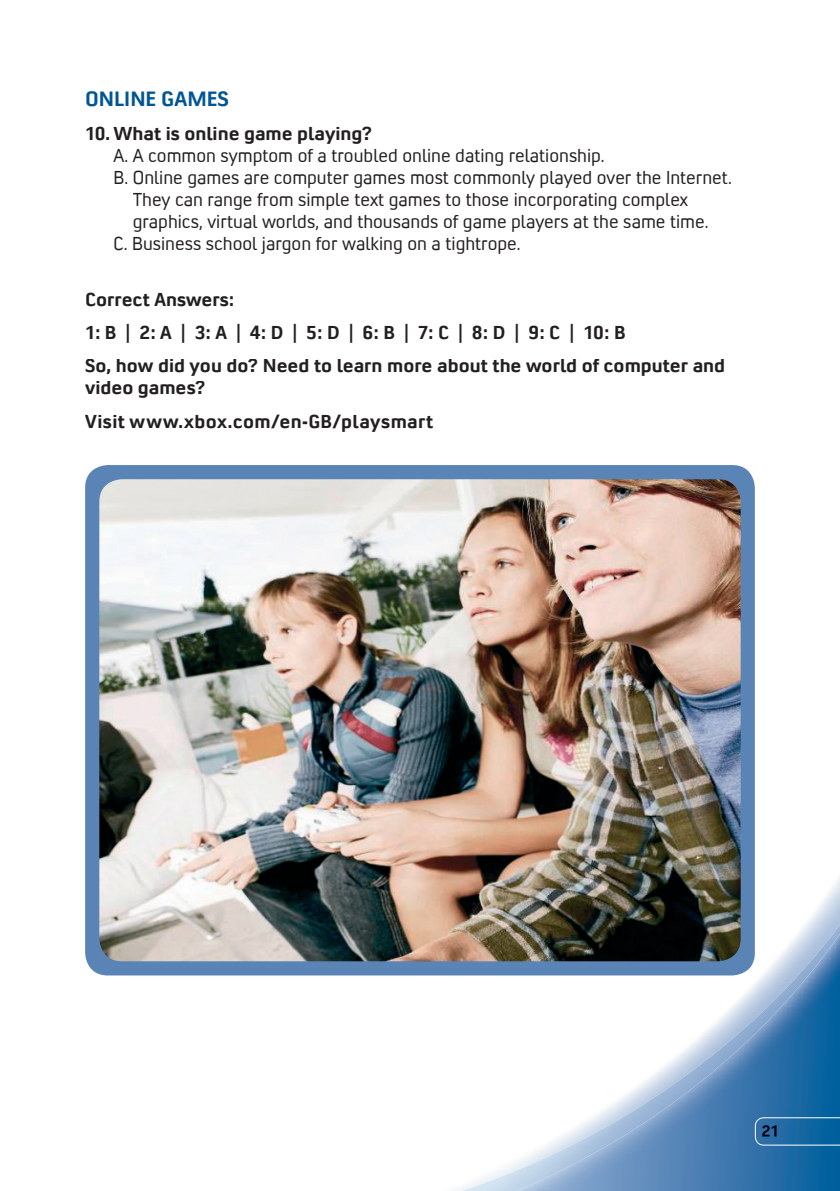
<style>
.page{position:relative;width:840px;height:1191px;background:#fff}
.page>*{position:absolute;margin:0;border:0;box-sizing:border-box;transform-origin:0 0}
.t1{font:700 21px "Convection";color:#005594}
.t2{font:19px "Convection";color:#231f20}
.t3{font:700 19px/33.4px "Convection";color:#231f20}
</style>
<div class="page">
<img style="left:462px;top:925px;width:377px;height:266px">
<img style="left:516px;top:933px;width:323px;height:258px">
<svg style="left:754px;top:1117px;width:85px;height:28px;background:#246ca2"></svg>
<div style="left:85px;top:465px;width:669px;height:510px;background:#5b84b6;border-radius:23px"></div>
<img style="left:99px;top:479px;width:641px;height:482px">
<p class="t1" style="left:85px;top:86px;width:145px">ONLINE GAMES</p>
<p class="t3" style="left:85px;top:115px;width:288px">10. What is online game playing?</p>
<p class="t2" style="left:113px;top:143px;width:492px">A. A common symptom of a troubled online dating relationship.</p>
<p class="t2" style="left:113px;top:165px;width:619px">B. Online games are computer games most commonly played over the Internet.</p>
<p class="t2" style="left:133px;top:187px;width:556px">They can range from simple text games to those incorporating complex</p>
<p class="t2" style="left:133px;top:209px;width:577px">graphics, virtual worlds, and thousands of game players at the same time.</p>
<p class="t2" style="left:113px;top:231px;width:408px">C. Business school jargon for walking on a tightrope.</p>
<p class="t3" style="left:85px;top:281px;width:641px">Correct Answers:<br>1: B | 2: A | 3: A | 4: D | 5: D | 6: B | 7: C | 8: D | 9: C | 10: B<br>So, how did you do? Need to learn more about the world of computer and</p>
<p class="t3" style="left:85px;top:370px;width:349px">video games?<br>Visit www.xbox.com/en-GB/playsmart</p>
</div>
